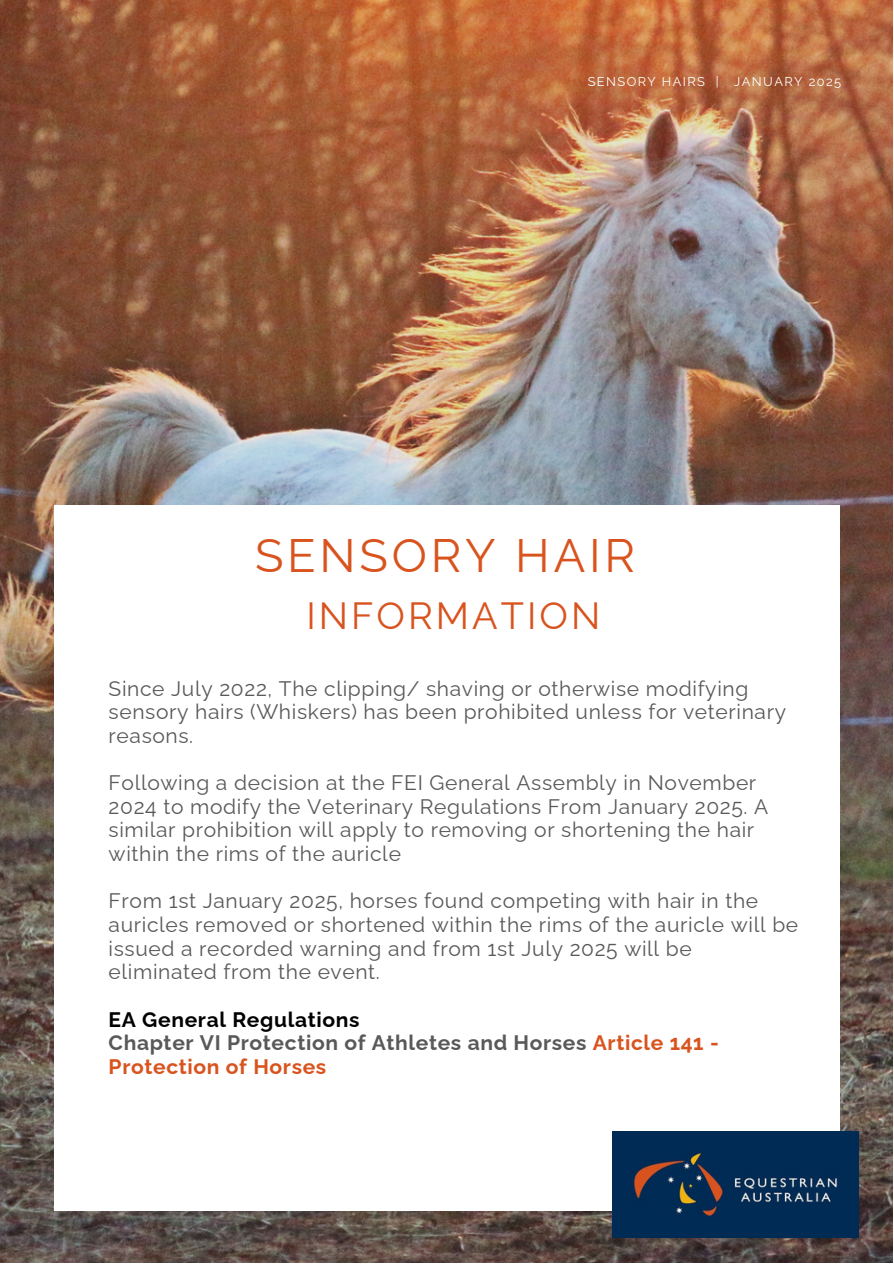
<style>
.page{position:relative;width:894px;height:1264px;background:#fff}
.page>*{position:absolute;margin:0;border:0;box-sizing:border-box;transform-origin:0 0}
.t1{font:46.95px "Raleway";letter-spacing:.08em;color:#d9531e}
.t2{font:37.95px "Raleway";letter-spacing:.08em;color:#d9531e}
.t3{font:21px/23.7px "Raleway";letter-spacing:.03em;color:#595959}
.t4{font:700 21px/23.7px "Raleway";letter-spacing:.03em;color:#595959}
.t5{font:12.9px "Raleway";letter-spacing:.11em;color:#fff}
.s1{color:#000}
.s2{color:#d9531e}
</style>
<div class="page">
<img style="left:0;top:0;width:892px;height:1262px">
<div style="left:54px;top:505px;width:785px;height:705px;background:#fff"></div>
<img style="left:612px;top:1131px;width:245px;height:106px">
<h3 class="t5" style="left:587px;top:74px;width:255px">SENSORY HAIRS | JANUARY 2025</h3>
<p class="t1" style="left:255px;top:528px;width:381px">SENSORY HAIR</p>
<p class="t2" style="left:306px;top:593px;width:295px">INFORMATION</p>
<p class="t3" style="left:109px;top:676px;width:678px">Since July 2022, The clipping/ shaving or otherwise modifying sensory hairs (Whiskers) has been prohibited unless for veterinary reasons.</p>
<h1 class="t3" style="left:109px;top:771px;width:661px">Following a decision at the FEI General Assembly in November 2024 to modify the Veterinary Regulations From January 2025. A similar prohibition will apply to removing or shortening the hair within the rims of the auricle</h1>
<h3 class="t3" style="left:109px;top:889px;width:691px">From 1st January 2025, horses found competing with hair in the auricles removed or shortened within the rims of the auricle will be issued a recorded warning and from 1st July 2025 will be eliminated from the event.</h3>
<h3 class="t4" style="left:109px;top:1007px;width:611px"><span class="s1">EA General Regulations<br></span>Chapter VI Protection of Athletes and Horses <span class="s2">Article 141 -<br>Protection of Horses</span></h3>
</div>
